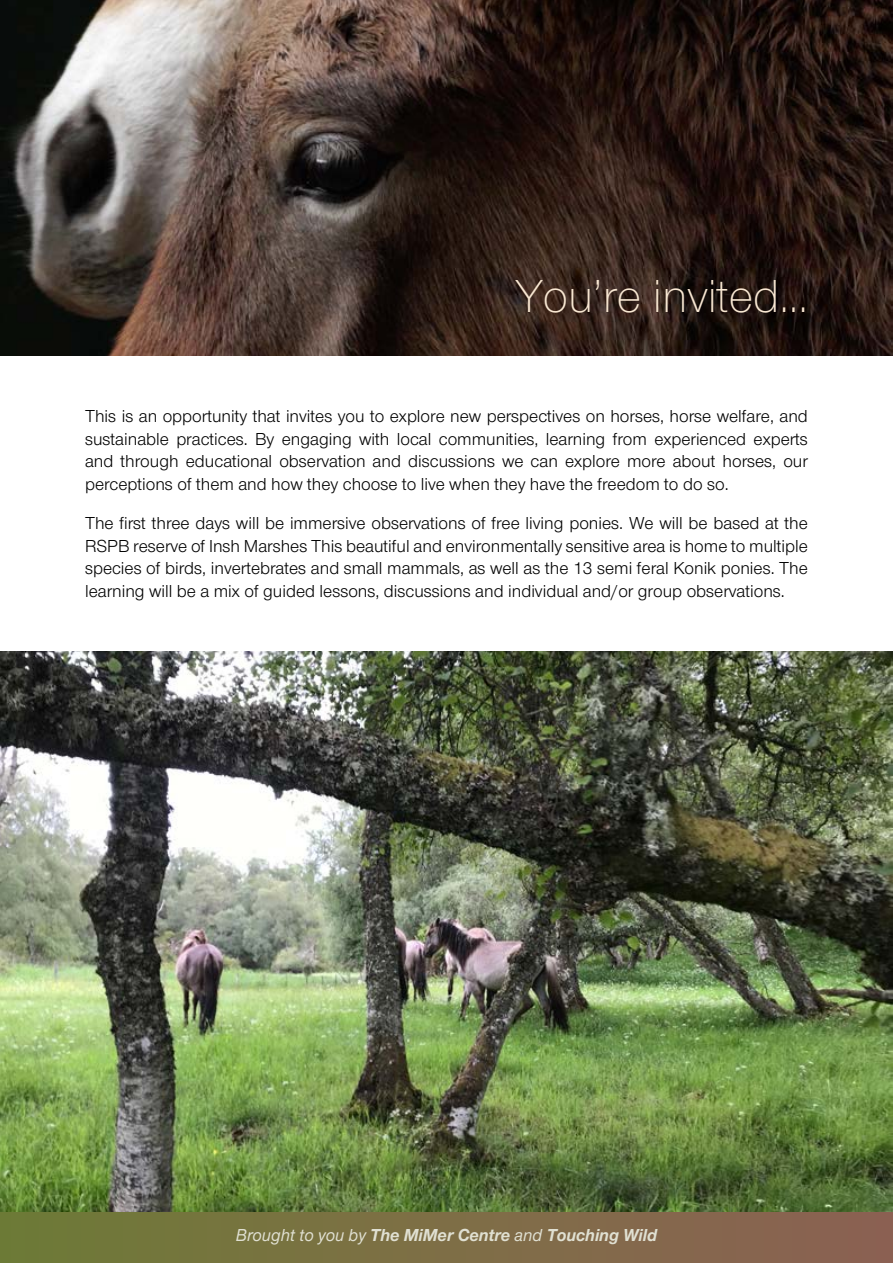
<style>
.page{position:relative;width:893px;height:1263px;background:#fff}
.page>*{position:absolute;margin:0;border:0;box-sizing:border-box;transform-origin:0 0}
.t1{font:300 48px "Helvetica 2";color:#f9e8d3}
.t2{font:18px/22.5px "Helvetica 2";color:#000;text-align:justify}
.t3{font:italic 700 18px "Helvetica 2";color:#e0e0d2;scale:.96 1}
.s1{font-weight:500}
</style>
<div class="page">
<div style="left:0;top:1212px;width:893px;height:51px;background:linear-gradient(to right,#6e7b37,#8c6154)"></div>
<img style="left:0;top:0;width:893px;height:355px">
<img style="left:0;top:651px;width:893px;height:561px">
<h1 class="t1" style="left:516px;top:268px;width:294px">You’re invited...</h1>
<p class="t2" style="left:85px;top:405px;width:724px">This is an opportunity that invites you to explore new perspectives on horses, horse welfare, and sustainable practices. By engaging with local communities, learning from experienced experts and through educational observation and discussions we can explore more about horses, our perceptions of them and how they choose to live when they have the freedom to do so.</p>
<p class="t2" style="left:85px;top:512px;width:724px">The first three days will be immersive observations of free living ponies. We will be based at the RSPB reserve of Insh Marshes This beautiful and environmentally sensitive area is home to multiple species of birds, invertebrates and small mammals, as well as the 13 semi feral Konik ponies. The learning will be a mix of guided lessons, discussions and individual and/or group observations.</p>
<p class="t3" style="left:236px;top:1224px;width:440px"><span class="s1">Brought to you by</span> The MiMer Centre <span class="s1">and</span> Touching Wild</p>
</div>
